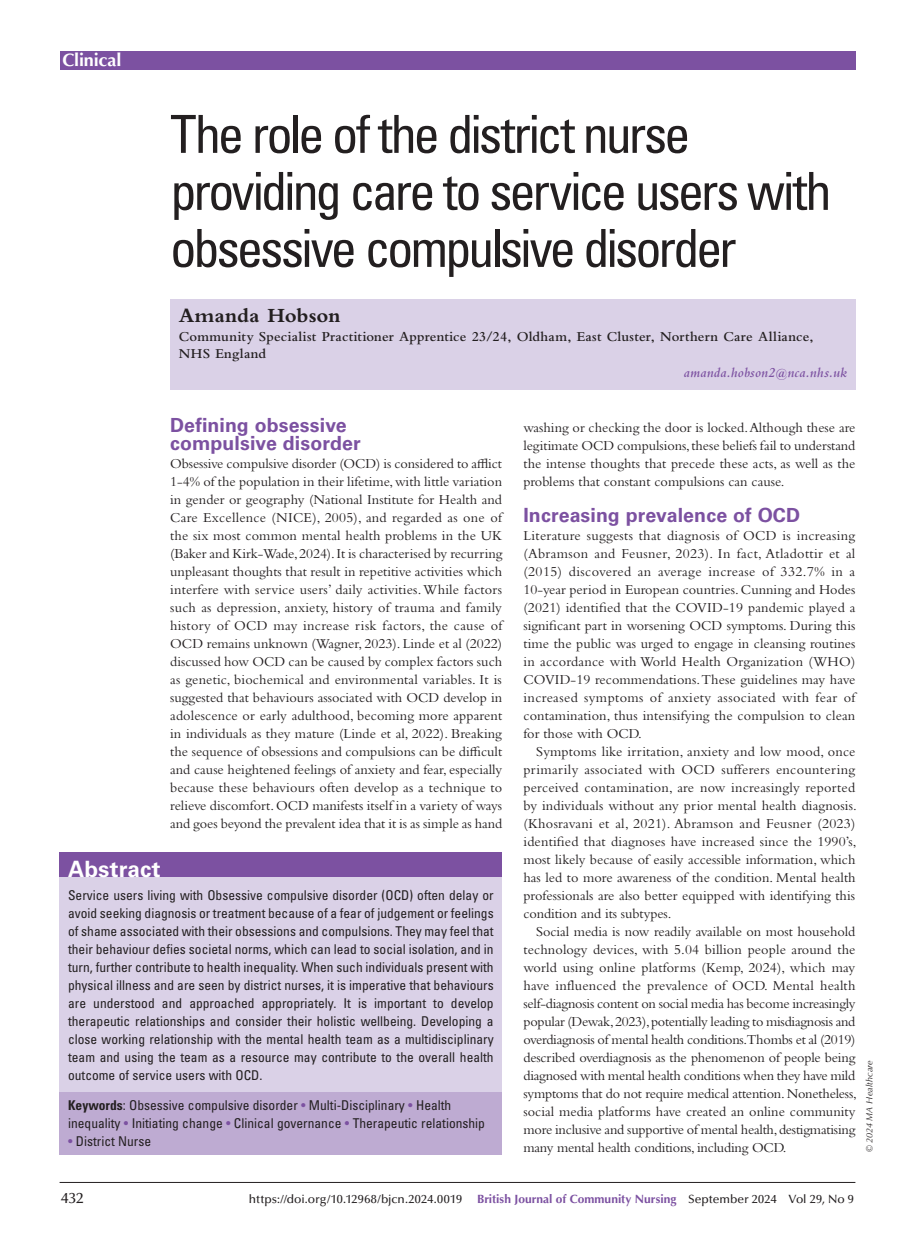
<style>
.page{position:relative;width:915px;height:1242px;background:#fff}
.page>*{position:absolute;margin:0;border:0;box-sizing:border-box;transform-origin:0 0}
.BJCN_title{font:condensed 52.5px/57px "Univers LT Std";letter-spacing:-.06em;color:#231f20}
.BJCN_box_head{font:700 22.5px "Univers LT Std";letter-spacing:.005em;color:#fff}
.BJCN_author_name{font:700 21px "Bembo Std";letter-spacing:.005em;color:#231f20}
.BJCN_head_A{font:700 19.5px/18px "Univers LT Std";letter-spacing:.005em;color:#7c51a1}
.t1{font:700 18px "Optima LT Std";letter-spacing:-.01em;color:#fff}
.BJCN_footer{font:500 15px "Optima LT Std";color:#231f20}
.BJCN_body_no_indent{font:14.25px/18px "Bembo Std";color:#231f20;text-align:justify}
.BJCN_body_text{font:14.25px/18px "Bembo Std";letter-spacing:-.01em;color:#231f20;text-align:justify}
.BJCN_author_detail{font:600 14.25px/16.5px "Bembo Std";letter-spacing:.015em;color:#231f20}
.BJCN_author_email{font:italic 600 14.25px "Bembo Std";letter-spacing:.01em;color:#7c51a1}
.BCJN_box_keywords{font:condensed 13.5px/18px "Univers LT Std";color:#231f20;text-align:justify}
.BJCN_footer-2{font:500 12px "Optima LT Std";color:#231f20}
.t2{font:italic 9px "Optima LT Std";letter-spacing:.005em;color:#231f20}
.s1{font-weight:700}
.s2{color:#7c51a1}
.s3{font-weight:700;color:#7c51a1}
</style>
<div class="page">
<hr style="left:60px;top:1182px;width:795px;height:1px;background:#231f20">
<div style="left:60px;top:51px;width:795px;height:18px;background:#7c51a1"></div>
<div style="left:170px;top:299px;width:685px;height:34px;background:#dad1e7"></div>
<div style="left:170px;top:323px;width:685px;height:44px;background:#dad1e7"></div>
<div style="left:170px;top:358px;width:685px;height:32px;background:#dad1e7"></div>
<div style="left:60px;top:852px;width:442px;height:303px;background:#dad1e7"></div>
<div style="left:60px;top:852px;width:442px;height:25px;background:#7c51a1"></div>
<div style="left:60px;top:1092px;width:442px;height:63px;background:#beabd2"></div>
<p class="t1" style="left:63px;top:49px;width:60px">Clinical</p>
<p class="BJCN_title" style="left:170px;top:105px;width:662px">The role of the district nurse providing care to service users with obsessive compulsive disorder</p>
<p class="BJCN_author_name" style="left:179px;top:304px;width:163px">Amanda Hobson</p>
<p class="BJCN_author_detail" style="left:179px;top:329px;width:636px">Community Specialist Practitioner Apprentice 23/24, Oldham, East Cluster, Northern Care Alliance,<br>NHS England</p>
<p class="BJCN_author_email" style="left:683px;top:364px;width:165px">amanda.hobson2@nca.nhs.uk</p>
<p class="BJCN_head_A" style="left:170px;top:416px;width:192px">Defining obsessive compulsive disorder</p>
<p class="BJCN_body_no_indent" style="left:170px;top:454px;width:333px">Obsessive compulsive disorder (OCD) is considered to afflict 1-4% of the population in their lifetime, with little variation in gender or geography (National Institute for Health and Care Excellence (NICE), 2005), and regarded as one of the six most common mental health problems in the UK (Baker and Kirk-Wade, 2024). It is characterised by recurring unpleasant thoughts that result in repetitive activities which interfere with service users’ daily activities. While factors such as depression, anxiety, history of trauma and family history of OCD may increase risk factors, the cause of OCD remains unknown (Wagner, 2023). Linde et al (2022) discussed how OCD can be caused by complex factors such as genetic, biochemical and environmental variables. It is suggested that behaviours associated with OCD develop in adolescence or early adulthood, becoming more apparent in individuals as they mature (Linde et al, 2022). Breaking the sequence of obsessions and compulsions can be difficult and cause heightened feelings of anxiety and fear, especially because these behaviours often develop as a technique to relieve discomfort. OCD manifests itself in a variety of ways and goes beyond the prevalent idea that it is as simple as hand</p>
<p class="BJCN_body_no_indent" style="left:523px;top:418px;width:333px">washing or checking the door is locked. Although these are legitimate OCD compulsions, these beliefs fail to understand the intense thoughts that precede these acts, as well as the problems that constant compulsions can cause.</p>
<p class="BJCN_head_A" style="left:523px;top:506px;width:278px">Increasing prevalence of OCD</p>
<p class="BJCN_body_no_indent" style="left:523px;top:526px;width:333px">Literature suggests that diagnosis of OCD is increasing (Abramson and Feusner, 2023). In fact, Atladottir et al (2015) discovered an average increase of 332.7% in a 10-year period in European countries. Cunning and Hodes (2021) identified that the COVID-19 pandemic played a significant part in worsening OCD symptoms. During this time the public was urged to engage in cleansing routines in accordance with World Health Organization (WHO)<br>COVID-19 recommendations. These guidelines may have increased symptoms of anxiety associated with fear of contamination, thus intensifying the compulsion to clean for those with OCD.</p>
<p class="BJCN_body_text" style="left:523px;top:742px;width:335px;text-indent:13px">Symptoms like irritation, anxiety and low mood, once primarily associated with OCD sufferers encountering perceived contamination, are now increasingly reported by individuals without any prior mental health diagnosis. (Khosravani et al, 2021). Abramson and Feusner (2023) identified that diagnoses have increased since the 1990’s, most likely because of easily accessible information, which has led to more awareness of the condition. Mental health professionals are also better equipped with identifying this condition and its subtypes.</p>
<p class="BJCN_body_text" style="left:523px;top:922px;width:335px;text-indent:13px">Social media is now readily available on most household technology devices, with 5.04 billion people around the world using online platforms (Kemp, 2024), which may have influenced the prevalence of OCD. Mental health self-diagnosis content on social media has become increasingly popular (Dewak, 2023), potentially leading to misdiagnosis and overdiagnosis of mental health conditions.Thombs et al (2019) described overdiagnosis as the phenomenon of people being diagnosed with mental health conditions when they have mild symptoms that do not require medical attention. Nonetheless, social media platforms have created an online community more inclusive and supportive of mental health, destigmatising many mental health conditions, including OCD.</p>
<p class="BJCN_box_head" style="left:68px;top:856px;width:94px">Abstract</p>
<p class="BCJN_box_keywords" style="left:68px;top:885px;width:427px">Service users living with Obsessive compulsive disorder (OCD) often delay or avoid seeking diagnosis or treatment because of a fear of judgement or feelings of shame associated with their obsessions and compulsions. They may feel that their behaviour defies societal norms, which can lead to social isolation, and in turn, further contribute to health inequality. When such individuals present with physical illness and are seen by district nurses, it is imperative that behaviours are understood and approached appropriately. It is important to develop therapeutic relationships and consider their holistic wellbeing. Developing a close working relationship with the mental health team as a multidisciplinary team and using the team as a resource may contribute to the overall health outcome of service users with OCD.</p>
<p class="BCJN_box_keywords" style="left:68px;top:1096px;width:418px"><span class="s1">Keywords</span>: Obsessive compulsive disorder <span class="s2">•</span> Multi-Disciplinary <span class="s2">•</span> Health inequality <span class="s2">•</span> Initiating change <span class="s2">•</span> Clinical governance <span class="s2">•</span> Therapeutic relationship</p>
<p class="BCJN_box_keywords" style="left:68px;top:1132px;width:85px"><span class="s2">•</span> District Nurse</p>
<p class="t2" style="left:863px;top:1152px;width:94px;rotate:-90deg">© 2024 MA Healthcare</p>
<p class="BJCN_footer" style="left:61px;top:1190px;width:24px">432</p>
<p class="BJCN_footer-2" style="left:249px;top:1192px;width:606px">https://doi.org/10.12968/bjcn.2024.0019 <span class="s3">British Journal of Community Nursing</span> September 2024 Vol 29, No 9</p>
</div>
